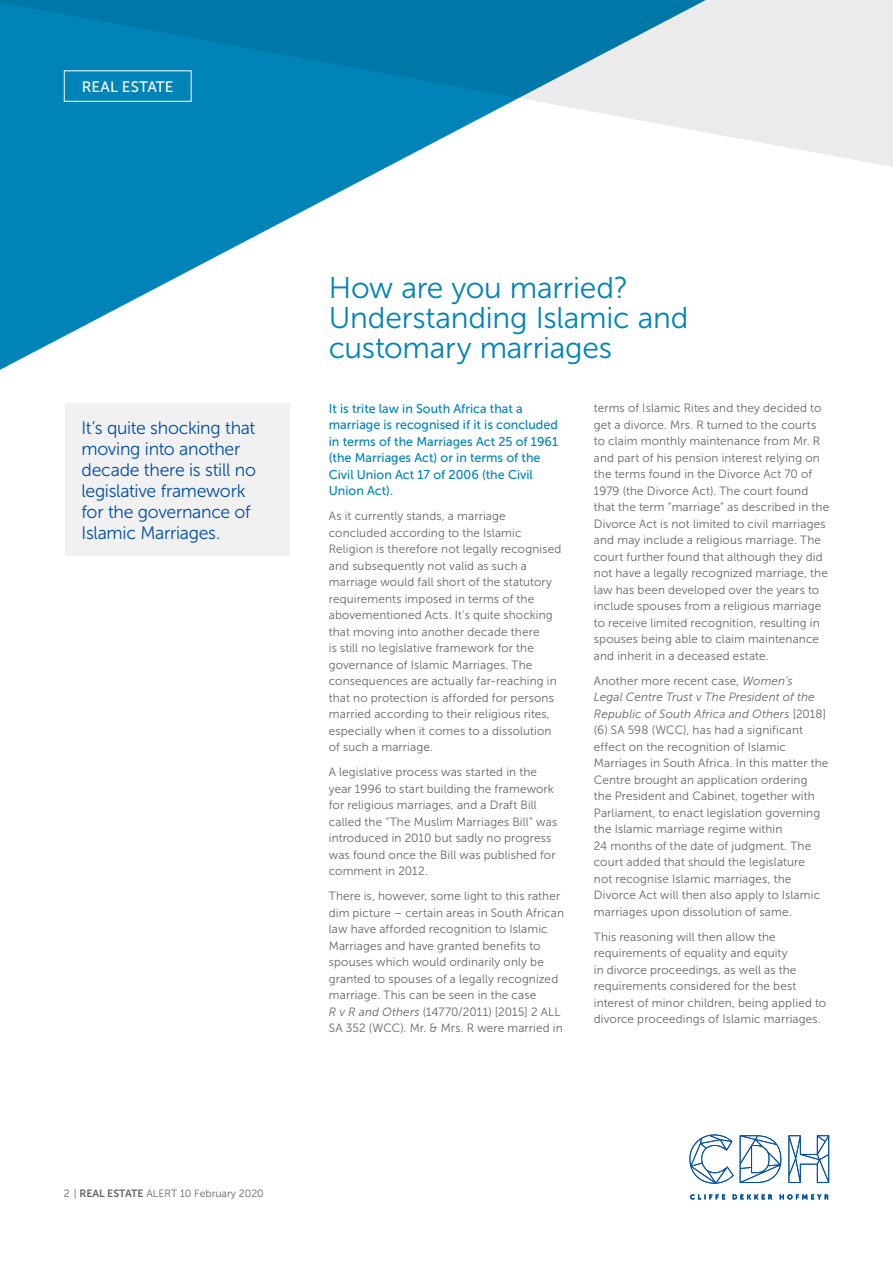
<style>
.page{position:relative;width:893px;height:1263px;background:#fff}
.page>*{position:absolute;margin:0;border:0;box-sizing:border-box;transform-origin:0 0}
.t1{font:30px/30px "Museo Sans 300";letter-spacing:-.01em;color:#0083b6}
.t2{font:18px/21px "Museo Sans 300";letter-spacing:-.015em;color:#034ea2}
.t3{font:15.15px "Museo Sans 500";letter-spacing:.005em;color:#fff}
.t4{font:12.75px/16.5px "Museo Sans 500";color:#0083b6}
.t5{font:12px/16.5px "Museo Sans 300";letter-spacing:.01em;color:#636466}
.t6{font:10.5px "Museo Sans 300";color:#636466}
.s1{font-family:"Museo Sans 700"}
.s2{font-style:italic}
</style>
<div class="page">
<svg style="left:0;top:189px;width:345px;height:181px;fill:#0083b6"></svg>
<svg style="left:690px;top:1194px;width:139px;height:5px"></svg>
<svg style="left:689px;top:1134px;width:45px;height:50px"></svg>
<svg style="left:740px;top:1135px;width:41px;height:48px"></svg>
<svg style="left:788px;top:1135px;width:41px;height:48px"></svg>
<svg style="left:0;top:0;width:893px;height:189px"></svg>
<div style="left:64px;top:70px;width:128px;height:32px;border:1px solid #fff"></div>
<div style="left:65px;top:403px;width:224px;height:153px;background:#f1f1f2"></div>
<p class="t3" style="left:82px;top:78px;width:93px">REAL ESTATE</p>
<h2 class="t2" style="left:82px;top:417px;width:176px">It’s quite shocking that moving into another decade there is still no legislative framework for the governance of<br>Islamic Marriages.</h2>
<p class="t6" style="left:64px;top:1188px;width:202px">2 | <span class="s1">REAL ESTATE</span> ALERT 10 February 2020</p>
<h1 class="t1" style="left:329px;top:273px;width:361px">How are you married?<br>Understanding Islamic and customary marriages</h1>
<p class="t4" style="left:329px;top:400px;width:231px">It is trite law in South Africa that a marriage is recognised if it is concluded in terms of the Marriages Act 25 of 1961 (the Marriages Act) or in terms of the Civil Union Act 17 of 2006 (the Civil Union Act).</p>
<p class="t5" style="left:329px;top:508px;width:234px">As it currently stands, a marriage concluded according to the Islamic Religion is therefore not legally recognised and subsequently not valid as such a marriage would fall short of the statutory requirements imposed in terms of the abovementioned Acts. It’s quite shocking that moving into another decade there<br>is still no legislative framework for the governance of Islamic Marriages. The consequences are actually far-reaching in that no protection is afforded for persons married according to their religious rites, especially when it comes to a dissolution of such a marriage.</p>
<p class="t5" style="left:329px;top:764px;width:230px">A legislative process was started in the year 1996 to start building the framework for religious marriages, and a Draft Bill called the “The Muslim Marriages Bill” was introduced in 2010 but sadly no progress was found once the Bill was published for comment in 2012.</p>
<p class="t5" style="left:329px;top:888px;width:237px">There is, however, some light to this rather dim picture – certain areas in South African law have afforded recognition to Islamic Marriages and have granted benefits to spouses which would ordinarily only be granted to spouses of a legally recognized marriage. This can be seen in the case<br><span class="s2">R v R and Others</span> (14770/2011) [2015] 2 ALL SA 352 (WCC). Mr. &amp; Mrs. R were married in</p>
<p class="t5" style="left:594px;top:400px;width:237px">terms of Islamic Rites and they decided to get a divorce. Mrs. R turned to the courts to claim monthly maintenance from Mr. R and part of his pension interest relying on the terms found in the Divorce Act 70 of 1979 (the Divorce Act). The court found that the term “marriage” as described in the Divorce Act is not limited to civil marriages and may include a religious marriage. The court further found that although they did not have a legally recognized marriage, the law has been developed over the years to include spouses from a religious marriage to receive limited recognition, resulting in spouses being able to claim maintenance and inherit in a deceased estate.</p>
<p class="t5" style="left:594px;top:672px;width:236px">Another more recent case, <span class="s2">Women’s<br>Legal Centre Trust v The President of the Republic of South Africa and Others</span> [2018] (6) SA 598 (WCC), has had a significant effect on the recognition of Islamic Marriages in South Africa. In this matter the Centre brought an application ordering<br>the President and Cabinet, together with Parliament, to enact legislation governing the Islamic marriage regime within<br>24 months of the date of judgment. The court added that should the legislature<br>not recognise Islamic marriages, the Divorce Act will then also apply to Islamic marriages upon dissolution of same.</p>
<p class="t5" style="left:594px;top:928px;width:234px">This reasoning will then allow the requirements of equality and equity<br>in divorce proceedings, as well as the requirements considered for the best interest of minor children, being applied to divorce proceedings of Islamic marriages.</p>
</div>
